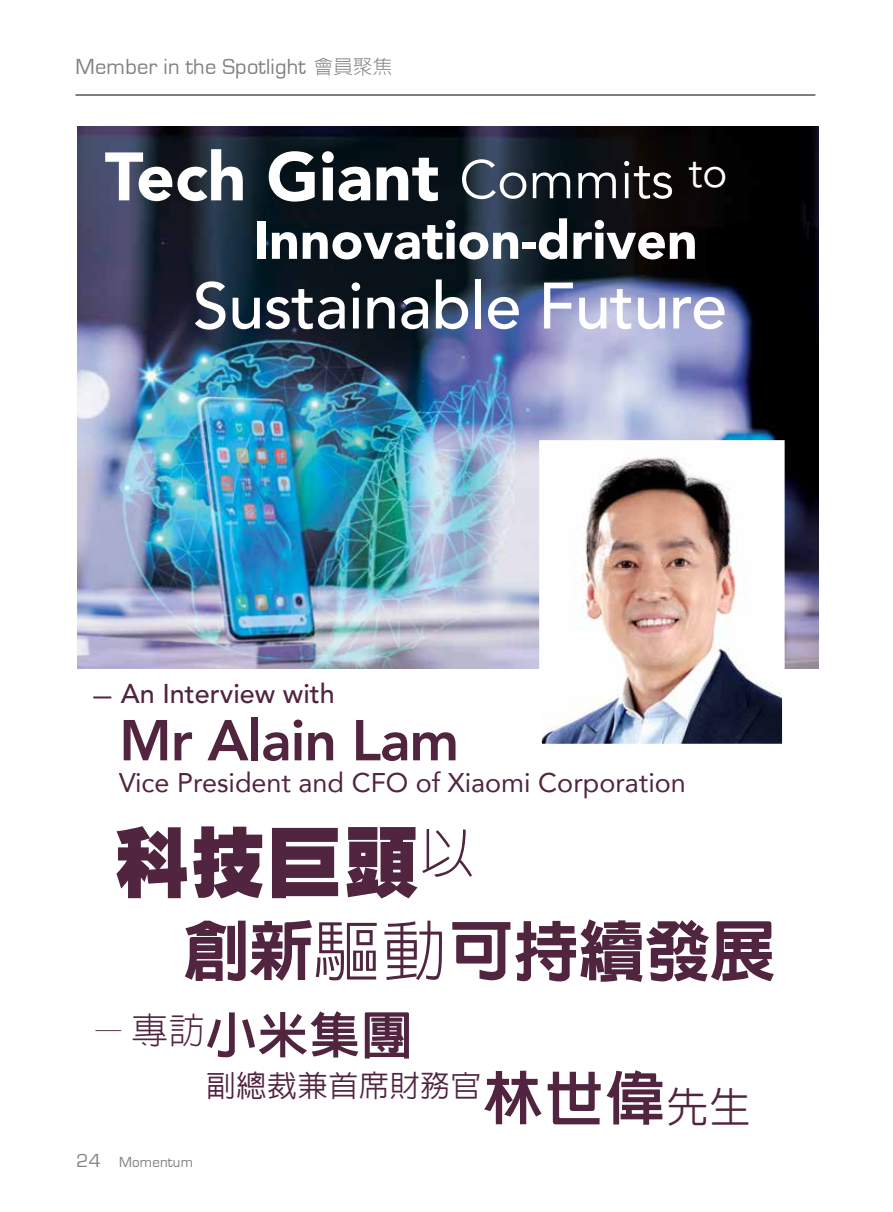
<style>
.page{position:relative;width:893px;height:1212px;background:#fff}
.page>*{position:absolute;margin:0;border:0;box-sizing:border-box;transform-origin:0 0}
.t1{font:900 75px "AR Hei B5";color:#512540}
.t2{font:900 67.65px "Avenir";color:#fff}
.t3{font:800 66px "AR Hei B5";letter-spacing:-.01em;color:#512540}
.t4{font:500 64.8px "Avenir";letter-spacing:-.01em;color:#fff}
.t5{font:800 57px "Avenir";letter-spacing:-.02em;color:#512540}
.t6{font:900 53.55px "Avenir";color:#fff}
.t7{font:800 51px "AR Hei B5";color:#512540}
.t8{font:500 30px "AR Hei B5";letter-spacing:.02em;color:#512540}
.t9{font:27px "Avenir";color:#512540}
.t10{font:500 27px "Avenir";color:#512540}
.t11{font:22.5px "Eurostile";letter-spacing:.01em;color:#808285}
.t12{font:15px "Eurostile";letter-spacing:.01em;color:#808285}
.s1{font-family:"AR Hei B5";font-weight:300;font-size:19.5px}
.s2{font-weight:400;font-size:53.55px}
.s3{font-family:"Avenir LT Std";font-weight:300;font-size:36px}
.s4{font-weight:300}
.s5{font-weight:800;font-size:60px}
.s6{font-size:42px}
.s7{font-size:19.5px}
</style>
<div class="page">
<hr style="left:75px;top:95px;width:740px;height:1px;background:#000">
<img style="left:77px;top:126px;width:741px;height:542px">
<img style="left:543px;top:444px;width:238px;height:298px">
<div style="left:539px;top:440px;width:246px;height:306px;border:3px solid #fff"></div>
<p class="t11" style="left:75px;top:55px;width:318px">Member in the Spotlight <span class="s1">會員聚焦</span></p>
<h2 class="t2" style="left:105px;top:119px;width:624px">Tech Giant <span class="s2">Commits</span> <sup>to</sup></h2>
<h3 class="t6" style="left:253px;top:194px;width:446px">Innovation-driven</h3>
<h3 class="t4" style="left:193px;top:269px;width:536px">Sustainable Future</h3>
<p class="t10" style="left:94px;top:678px;width:243px"><span class="s3">–</span> An Interview with</p>
<h3 class="t5" style="left:119px;top:707px;width:342px">Mr Alain Lam</h3>
<p class="t9" style="left:119px;top:761px;width:568px">Vice President and CFO of Xiaomi Corporation</p>
<h1 class="t1" style="left:114px;top:825px;width:361px">科技巨頭<sup>以</sup></h1>
<h3 class="t3" style="left:183px;top:918px;width:594px">創新<span class="s4">驅動</span>可持續發展</h3>
<h3 class="t7" style="left:94px;top:1009px;width:320px"><sup>—</sup> <sup>專訪</sup>小米集團</h3>
<p class="t8" style="left:206px;top:1071px;width:547px">副總裁兼首席財務官<span class="s5">林世偉</span><span class="s6">先生</span></p>
<p class="t12" style="left:77px;top:1154px;width:118px"><span class="s7">24</span> Momentum</p>
</div>
